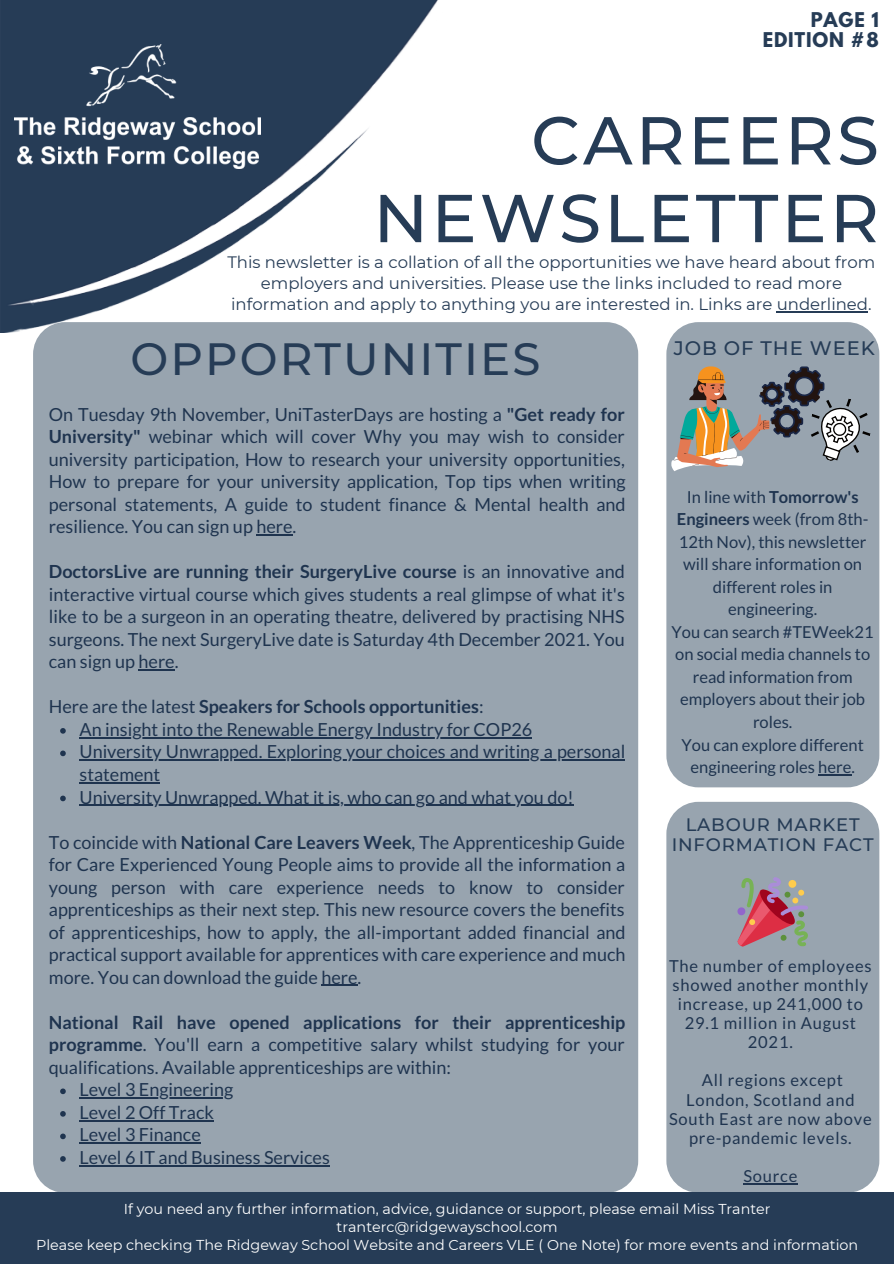
<style>
.page{position:relative;width:894px;height:1264px;background:#fff}
.page>*{position:absolute;margin:0;border:0;box-sizing:border-box;transform-origin:0 0}
.t1{font:500 67.5px/77.7px "Montserrat";letter-spacing:.045em;color:#263c56;text-align:right}
.t2{font:500 45px "Montserrat";letter-spacing:.045em;color:#263c56}
.t3{font:500 19.5px "Montserrat";letter-spacing:.045em;color:#263c56}
.t4{font:18px/22.5px "Lato";color:#1f344f;text-align:justify}
.t5{font:700 18px "Lato";color:#1f344f}
.t6{font:500 18px/20.2px "Montserrat";letter-spacing:.045em;color:#263c56;text-align:center}
.t7{font:700 18px "League Spartan";letter-spacing:.045em;color:#263c56}
.t8{font:16.5px/22.5px "Lato";color:#1f344f;text-align:center}
.t9{font:16.5px/21.5px "Montserrat";color:#263c56;text-align:center}
.t10{font:16.5px/19.2px "Lato";letter-spacing:.045em;color:#1f344f;text-align:center}
.t11{font:14.25px/18px "Montserrat";color:#fff;text-align:center}
.s1{font-weight:700}
.s2{font-weight:400}
</style>
<div class="page">
<div style="left:33px;top:322px;width:605px;height:870px;background:#98a4af;border-radius:32px"></div>
<div style="left:666px;top:322px;width:213px;height:465px;background:#98a4af;border-radius:32px"></div>
<div style="left:666px;top:801px;width:213px;height:391px;background:#98a4af;border-radius:32px"></div>
<img style="left:0;top:0;width:521px;height:332px">
<div style="left:30px;top:38px;width:182px;height:145px;background:#263c56"></div>
<img style="left:15px;top:44px;width:245px;height:124px">
<hr style="left:776px;top:311px;width:91px;height:2px;background:#263c56">
<div style="left:0;top:1192px;width:893px;height:71px;background:#263c56"></div>
<svg style="left:60px;top:728px;width:6px;height:5px"></svg>
<hr style="left:79px;top:737px;width:453px;height:1px;background:#1f344f">
<svg style="left:60px;top:750px;width:6px;height:6px"></svg>
<hr style="left:79px;top:759px;width:546px;height:1px;background:#1f344f">
<hr style="left:79px;top:782px;width:81px;height:1px;background:#1f344f">
<svg style="left:60px;top:795px;width:6px;height:6px"></svg>
<hr style="left:79px;top:804px;width:494px;height:1px;background:#1f344f">
<svg style="left:60px;top:1088px;width:6px;height:6px"></svg>
<hr style="left:79px;top:1097px;width:154px;height:1px;background:#1f344f">
<svg style="left:60px;top:1111px;width:6px;height:5px"></svg>
<hr style="left:79px;top:1120px;width:135px;height:1px;background:#1f344f">
<svg style="left:60px;top:1133px;width:6px;height:6px"></svg>
<hr style="left:79px;top:1142px;width:122px;height:1px;background:#1f344f">
<svg style="left:60px;top:1156px;width:6px;height:5px"></svg>
<hr style="left:79px;top:1165px;width:251px;height:1px;background:#1f344f">
<hr style="left:256px;top:534px;width:36px;height:1px;background:#1f344f">
<hr style="left:138px;top:669px;width:37px;height:1px;background:#1f344f">
<hr style="left:321px;top:984px;width:36px;height:2px;background:#1f344f">
<svg style="left:671px;top:366px;width:199px;height:105px"></svg>
<svg style="left:737px;top:877px;width:71px;height:70px"></svg>
<hr style="left:818px;top:774px;width:33px;height:1px;background:#1f344f">
<hr style="left:743px;top:1183px;width:54px;height:1px;background:#1f344f">
<p class="t7" style="left:810px;top:10px;width:70px">PAGE 1</p>
<p class="t7" style="left:762px;top:31px;width:118px">EDITION #8</p>
<p class="t1" style="left:373px;top:101px;width:507px">CAREERS<br>NEWSLETTER</p>
<p class="t9" style="left:227px;top:251px;width:649px">This newsletter is a collation of all the opportunities we have heard about from employers and universities. Please use the links included to read more information and apply to anything you are interested in. Links are underlined.</p>
<p class="t2" style="left:130px;top:332px;width:411px">OPPORTUNITIES</p>
<p class="t3" style="left:673px;top:336px;width:202px">JOB OF THE WEEK</p>
<p class="t4" style="left:49px;top:402px;width:578px">On Tuesday 9th November, UniTasterDays are hosting a <span class="s1">"Get ready for University"</span> webinar which will cover Why you may wish to consider university participation, How to research your university opportunities, How to prepare for your university application, Top tips when writing personal statements, A guide to student finance &amp; Mental health and resilience. You can sign up here.</p>
<p class="t4" style="left:49px;top:560px;width:577px"><span class="s1">DoctorsLive are running their SurgeryLive course</span> is an innovative and interactive virtual course which gives students a real glimpse of what it's like to be a surgeon in an operating theatre, delivered by practising NHS surgeons. The next SurgeryLive date is Saturday 4th December 2021. You can sign up here.</p>
<p class="t5" style="left:49px;top:695px;width:436px"><span class="s2">Here are the latest</span> Speakers for Schools opportunities<span class="s2">:</span></p>
<p class="t4" style="left:79px;top:717px;width:454px">An insight into the Renewable Energy Industry for COP26</p>
<p class="t4" style="left:79px;top:740px;width:547px">University Unwrapped. Exploring your choices and writing a personal statement</p>
<p class="t4" style="left:79px;top:785px;width:495px">University Unwrapped. What it is, who can go and what you do!</p>
<p class="t4" style="left:49px;top:830px;width:578px">To coincide with <span class="s1">National Care Leavers Week</span>, The Apprenticeship Guide for Care Experienced Young People aims to provide all the information a young person with care experience needs to know to consider apprenticeships as their next step. This new resource covers the benefits of apprenticeships, how to apply, the all-important added financial and practical support available for apprentices with care experience and much more. You can download the guide here.</p>
<p class="t4" style="left:49px;top:1010px;width:578px"><span class="s1">National Rail have opened applications for their apprenticeship programme</span>. You'll earn a competitive salary whilst studying for your qualifications. Available apprenticeships are within:</p>
<p class="t4" style="left:79px;top:1078px;width:155px">Level 3 Engineering</p>
<p class="t4" style="left:79px;top:1100px;width:136px">Level 2 Off Track</p>
<p class="t4" style="left:79px;top:1123px;width:123px">Level 3 Finance</p>
<p class="t4" style="left:79px;top:1145px;width:252px">Level 6 IT and Business Services</p>
<p class="t8" style="left:676px;top:485px;width:193px">In line with <span class="s1">Tomorrow's<br>Engineers</span> week (from 8th-<br>12th Nov), this newsletter will share information on different roles in engineering.</p>
<p class="t8" style="left:671px;top:620px;width:204px">You can search #TEWeek21 on social media channels to read information from employers about their job roles.</p>
<p class="t8" style="left:681px;top:733px;width:184px">You can explore different engineering roles here.</p>
<p class="t6" style="left:671px;top:814px;width:203px">LABOUR MARKET<br>INFORMATION FACT</p>
<p class="t10" style="left:668px;top:955px;width:204px">The number of employees showed another monthly increase, up 241,000 to<br>29.1 million in August<br>2021.</p>
<p class="t10" style="left:669px;top:1070px;width:204px">All regions except<br>London, Scotland and<br>South East are now above pre-pandemic levels.</p>
<p class="t8" style="left:743px;top:1164px;width:55px">Source</p>
<p class="t11" style="left:124px;top:1199px;width:648px">If you need any further information, advice, guidance or support, please email Miss Tranter tranterc@ridgewayschool.com</p>
<p class="t11" style="left:36px;top:1235px;width:823px">Please keep checking The Ridgeway School Website and Careers VLE ( One Note) for more events and information</p>
<p class="t11" style="left:123px;top:1203px;width:648px">If you need any further information, advice, guidance or support, please email Miss Tranter tranterc@ridgewayschool.com</p>
<p class="t11" style="left:36px;top:1239px;width:823px">Please keep checking The Ridgeway School Website and Careers VLE ( One Note) for more events and information</p>
</div>
